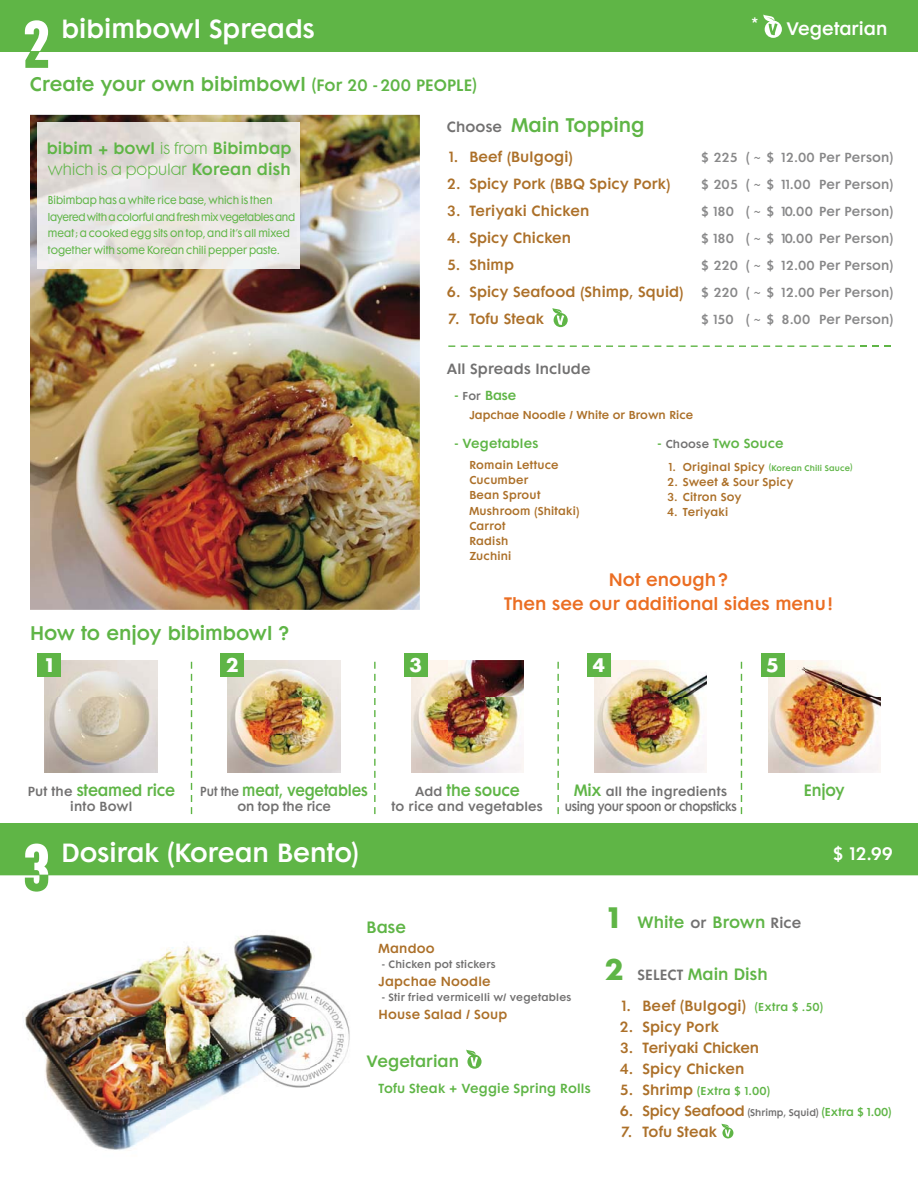
<style>
.page{position:relative;width:918px;height:1188px;background:#fff}
.page>*{position:absolute;margin:0;border:0;box-sizing:border-box;transform-origin:0 0}
.t1{font:24px "Futura Maxi CG Demi";color:#fff}
.t2{font:18px "Futura Maxi CG Demi";color:#5fb546}
.t3{font:18px "Futura Maxi CG Bold";color:#fff}
.t4{font:16.5px/24px "Futura Maxi CG Demi";color:#eb6e23;text-align:center}
.t5{font:16.5px "Futura Maxi CG Demi";color:#fff}
.t6{font:15px "Futura Maxi CG Demi";color:#5fb546}
.t7{font:15px "Futura Maxi CG Demi";color:#5fb546;scale:.95 1}
.t8{font:15px "Futura Maxi CG Light";letter-spacing:.005em;color:#5fb546}
.t9{font:15px "Futura Maxi CG Demi";color:#5fb546;scale:.9 1}
.t10{font:13.5px/27px "Futura Maxi CG Demi";letter-spacing:.01em;color:#ac7029}
.t11{font:13.5px "Futura Maxi CG Demi";letter-spacing:.01em;color:#727171}
.t12{font:12px "Futura Maxi CG Demi";letter-spacing:.01em;color:#888889}
.t13{font:12px "Futura Maxi CG Demi";letter-spacing:.015em;color:#5fb546}
.t14{font:12px/15px "Futura Maxi CG Demi";letter-spacing:-.02em;color:#727171;text-align:center}
.t15{font:12px "Futura Maxi CG Demi";letter-spacing:.005em;color:#727171}
.t16{font:12px "Futura Maxi CG Demi";letter-spacing:.015em;color:#ac7029}
.t17{font:10.5px/16.5px "Futura Maxi CG Book";color:#5fb546;scale:.95 1}
.t18{font:10.5px/15px "Futura Maxi CG Demi";letter-spacing:.02em;color:#ac7029}
.t19{font:10.5px "Futura Maxi CG Demi";color:#ac7029}
.t20{font:10.5px "Futura Maxi CG Demi";letter-spacing:.02em;color:#5fb546}
.t21{font:9.75px "Futura Maxi CG Demi";letter-spacing:.025em;color:#727171}
.t22{font:9px "Futura Maxi CG Demi";color:#727171}
.t23{font:7.5px "Futura Maxi CG Demi";letter-spacing:.025em;color:#5fb546}
.s1{font-size:15px}
.s2{font-family:"Futura Maxi CG Light"}
.s3{font-family:"Futura Maxi CG Demi"}
.s4{font-size:13.5px;color:#727171}
.s5{font-family:"Futura Std";font-weight:500}
.s6{font-size:10.5px;color:#727171}
.s7{font-size:10.5px;color:#ac7029}
.s8{font-size:12px;color:#727171}
.s9{font-size:15px;color:#5fb546}
.s10{font-family:"Futura Maxi CG Bold";font-size:27px}
.s11{font-size:10.5px;color:#5fb546}
.s12{font-size:13.5px;color:#ac7029}
</style>
<div class="page">
<img style="left:45px;top:660px;width:112px;height:113px">
<img style="left:228px;top:660px;width:112px;height:113px">
<img style="left:411px;top:660px;width:112px;height:113px">
<img style="left:594px;top:660px;width:113px;height:113px">
<img style="left:768px;top:660px;width:112px;height:113px">
<div style="left:0;top:0;width:918px;height:51px;background:#5fb546"></div>
<svg style="left:763px;top:15px;width:19px;height:23px"></svg>
<img style="left:25px;top:934px;width:325px;height:216px">
<div style="left:0;top:824px;width:918px;height:51px;background:#5fb546"></div>
<div style="left:38px;top:653px;width:24px;height:24px;background:#5fb546"></div>
<div style="left:761px;top:653px;width:24px;height:24px;background:#5fb546"></div>
<svg style="left:191px;top:662px;width:1px;height:79px"></svg>
<svg style="left:191px;top:747px;width:1px;height:67px"></svg>
<div style="left:220px;top:653px;width:24px;height:24px;background:#5fb546"></div>
<svg style="left:374px;top:662px;width:2px;height:79px"></svg>
<svg style="left:374px;top:747px;width:2px;height:67px"></svg>
<div style="left:404px;top:653px;width:24px;height:24px;background:#5fb546"></div>
<svg style="left:557px;top:662px;width:2px;height:79px"></svg>
<svg style="left:557px;top:747px;width:2px;height:67px"></svg>
<svg style="left:741px;top:662px;width:1px;height:79px"></svg>
<svg style="left:741px;top:747px;width:1px;height:67px"></svg>
<div style="left:587px;top:653px;width:24px;height:24px;background:#5fb546"></div>
<img style="left:30px;top:115px;width:390px;height:495px">
<img style="left:38px;top:122px;width:262px;height:146px">
<svg style="left:448px;top:345px;width:7px;height:2px"></svg>
<svg style="left:461px;top:345px;width:79px;height:2px"></svg>
<svg style="left:679px;top:345px;width:127px;height:2px"></svg>
<svg style="left:546px;top:345px;width:127px;height:2px"></svg>
<svg style="left:812px;top:345px;width:79px;height:2px"></svg>
<svg style="left:721px;top:1124px;width:12px;height:14px"></svg>
<svg style="left:552px;top:308px;width:16px;height:19px"></svg>
<svg style="left:25px;top:844px;width:23px;height:48px"></svg>
<svg style="left:25px;top:20px;width:23px;height:48px"></svg>
<svg style="left:466px;top:1050px;width:16px;height:19px"></svg>
<h1 class="t1" style="left:61px;top:20px;width:255px">bibimbowl Spreads</h1>
<h2 class="t2" style="left:30px;top:77px;width:449px">Create your own bibimbowl <span class="s1">(For 20 - 200 PEOPLE)</span></h2>
<p class="t6" style="left:47px;top:142px;width:246px">bibim + bowl <span class="s2">is from</span> Bibimbap</p>
<p class="t8" style="left:48px;top:160px;width:245px">which is a popular <span class="s3">Korean dish</span></p>
<p class="t17" style="left:48px;top:193px;width:262px">Bibimbap has a white rice base, which is then layered with a colorful and fresh mix vegetables and meat ; a cooked egg sits on top, and it’s all mixed together with some Korean chili pepper paste.</p>
<h2 class="t2" style="left:447px;top:118px;width:199px"><span class="s4">Choose</span> Main Topping</h2>
<p class="t10" style="left:469px;top:145px;width:216px">Beef (Bulgogi)<br>Spicy Pork (BBQ Spicy Pork)<br>Teriyaki Chicken<br>Spicy Chicken<br>Shimp<br>Spicy Seafood (Shimp, Squid)<br>Tofu Steak</p>
<p class="t10" style="left:447px;top:145px;width:15px">1.<br>2.<br>3.<br>4.<br>5.<br>6.<br>7.</p>
<p class="t11" style="left:447px;top:364px;width:145px">All Spreads Include</p>
<p class="t5" style="left:752px;top:22px;width:137px">* Vegetarian</p>
<p class="t12" style="left:701px;top:153px;width:38px">$ 225</p>
<p class="t12" style="left:701px;top:180px;width:39px">$ 205</p>
<p class="t12" style="left:701px;top:207px;width:34px">$ 180</p>
<p class="t12" style="left:701px;top:234px;width:34px">$ 180</p>
<p class="t12" style="left:701px;top:261px;width:38px">$ 220</p>
<p class="t12" style="left:701px;top:288px;width:38px">$ 220</p>
<p class="t12" style="left:701px;top:315px;width:34px">$ 150</p>
<p class="t12" style="left:746px;top:152px;width:31px">( <span class="s5">~</span> $</p>
<p class="t12" style="left:746px;top:179px;width:31px">( <span class="s5">~</span> $</p>
<p class="t12" style="left:746px;top:206px;width:31px">( <span class="s5">~</span> $</p>
<p class="t12" style="left:746px;top:233px;width:31px">( <span class="s5">~</span> $</p>
<p class="t12" style="left:746px;top:260px;width:31px">( <span class="s5">~</span> $</p>
<p class="t12" style="left:746px;top:287px;width:31px">( <span class="s5">~</span> $</p>
<p class="t12" style="left:746px;top:314px;width:31px">( <span class="s5">~</span> $</p>
<p class="t12" style="left:782px;top:153px;width:113px">12.00 Per Person)</p>
<p class="t12" style="left:782px;top:180px;width:30px">11.00</p>
<p class="t12" style="left:782px;top:207px;width:33px">10.00</p>
<p class="t12" style="left:782px;top:234px;width:33px">10.00</p>
<p class="t12" style="left:782px;top:261px;width:113px">12.00 Per Person)</p>
<p class="t12" style="left:782px;top:288px;width:113px">12.00 Per Person)</p>
<p class="t12" style="left:782px;top:315px;width:30px">8.00</p>
<p class="t12" style="left:819px;top:180px;width:76px">Per Person)</p>
<p class="t12" style="left:819px;top:207px;width:76px">Per Person)</p>
<p class="t12" style="left:819px;top:234px;width:76px">Per Person)</p>
<p class="t12" style="left:819px;top:315px;width:76px">Per Person)</p>
<p class="t13" style="left:454px;top:390px;width:64px">- <span class="s6">For</span> Base</p>
<p class="t13" style="left:454px;top:439px;width:86px">- Vegetables</p>
<p class="t18" style="left:469px;top:459px;width:112px">Romain Lettuce<br>Cucumber<br>Bean Sprout<br>Mushroom (Shitaki)<br>Carrot<br>Radish<br>Zuchini</p>
<p class="t19" style="left:469px;top:411px;width:225px">Japchae Noodle / White or Brown Rice</p>
<p class="t13" style="left:658px;top:439px;width:128px">- <span class="s6">Choose</span> Two Souce</p>
<p class="t18" style="left:667px;top:461px;width:12px">1.<br>2.<br>3.<br>4.</p>
<p class="t23" style="left:683px;top:465px;width:171px"><span class="s7">Original Spicy</span> (Korean Chili Sauce)</p>
<p class="t18" style="left:683px;top:476px;width:112px">Sweet &amp; Sour Spicy<br>Citron Soy<br>Teriyaki</p>
<p class="t4" style="left:504px;top:569px;width:331px">Not enough?<br>Then see our additional sides menu !</p>
<h2 class="t2" style="left:30px;top:626px;width:261px">How to enjoy bibimbowl ?</h2>
<h2 class="t3" style="left:46px;top:653px;width:9px">1</h2>
<h2 class="t3" style="left:226px;top:653px;width:14px">2</h2>
<h2 class="t3" style="left:409px;top:653px;width:14px">3</h2>
<h2 class="t3" style="left:593px;top:653px;width:14px">4</h2>
<h2 class="t3" style="left:767px;top:653px;width:13px">5</h2>
<p class="t7" style="left:28px;top:784px;width:157px"><span class="s8">Put the</span> steamed rice</p>
<p class="t7" style="left:804px;top:784px;width:44px">Enjoy</p>
<p class="t15" style="left:70px;top:802px;width:64px">into Bowl</p>
<p class="t14" style="left:565px;top:785px;width:173px"><span class="s9">Mix</span> all the ingredients using your spoon or chopsticks</p>
<p class="t9" style="left:200px;top:784px;width:188px"><span class="s8">Put the</span> meat, vegetables</p>
<p class="t15" style="left:237px;top:802px;width:95px">on top the rice</p>
<p class="t7" style="left:415px;top:784px;width:112px"><span class="s8">Add</span> the souce</p>
<p class="t15" style="left:392px;top:802px;width:153px">to rice and vegetables</p>
<h1 class="t1" style="left:62px;top:843px;width:299px">Dosirak (Korean Bento)</h1>
<p class="t5" style="left:833px;top:847px;width:62px">$ 12.99</p>
<p class="t6" style="left:367px;top:921px;width:41px">Base</p>
<p class="t16" style="left:379px;top:943px;width:58px">Mandoo</p>
<p class="t21" style="left:382px;top:960px;width:115px">- Chicken pot stickers</p>
<p class="t16" style="left:379px;top:976px;width:114px">Japchae Noodle</p>
<p class="t21" style="left:382px;top:993px;width:191px">- Stir fried vermicelli w/ vegetables</p>
<p class="t16" style="left:379px;top:1009px;width:130px">House Salad / Soup</p>
<p class="t6" style="left:367px;top:1056px;width:94px">Vegetarian</p>
<p class="t13" style="left:379px;top:1084px;width:214px">Tofu Steak + Veggie Spring Rolls</p>
<p class="t6" style="left:608px;top:916px;width:194px"><span class="s10">1</span> White <span class="s4">or</span> Brown <span class="s4">Rice</span></p>
<p class="t6" style="left:605px;top:968px;width:165px"><span class="s10">2</span> <span class="s4">SELECT</span> Main Dish</p>
<p class="t10" style="left:620px;top:997px;width:15px;line-height:21px">1.<br>2.<br>3.<br>4.<br>5.<br>6.<br>7.</p>
<p class="t10" style="left:642px;top:997px;width:182px;line-height:21px">Beef (Bulgogi) <span class="s11">(Extra $ .50)<br></span>Spicy Pork<br>Teriyaki Chicken<br>Spicy Chicken</p>
<p class="t20" style="left:642px;top:1087px;width:129px"><span class="s12">Shrimp</span> (Extra $ 1.00)</p>
<p class="t22" style="left:642px;top:1109px;width:251px"><span class="s12">Spicy Seafood</span> (Shrimp, Squid) <sup>(</sup><span class="s11">Extra $ 1.00</span><sup>)</sup></p>
<p class="t10" style="left:642px;top:1120px;width:76px">Tofu Steak</p>
</div>
